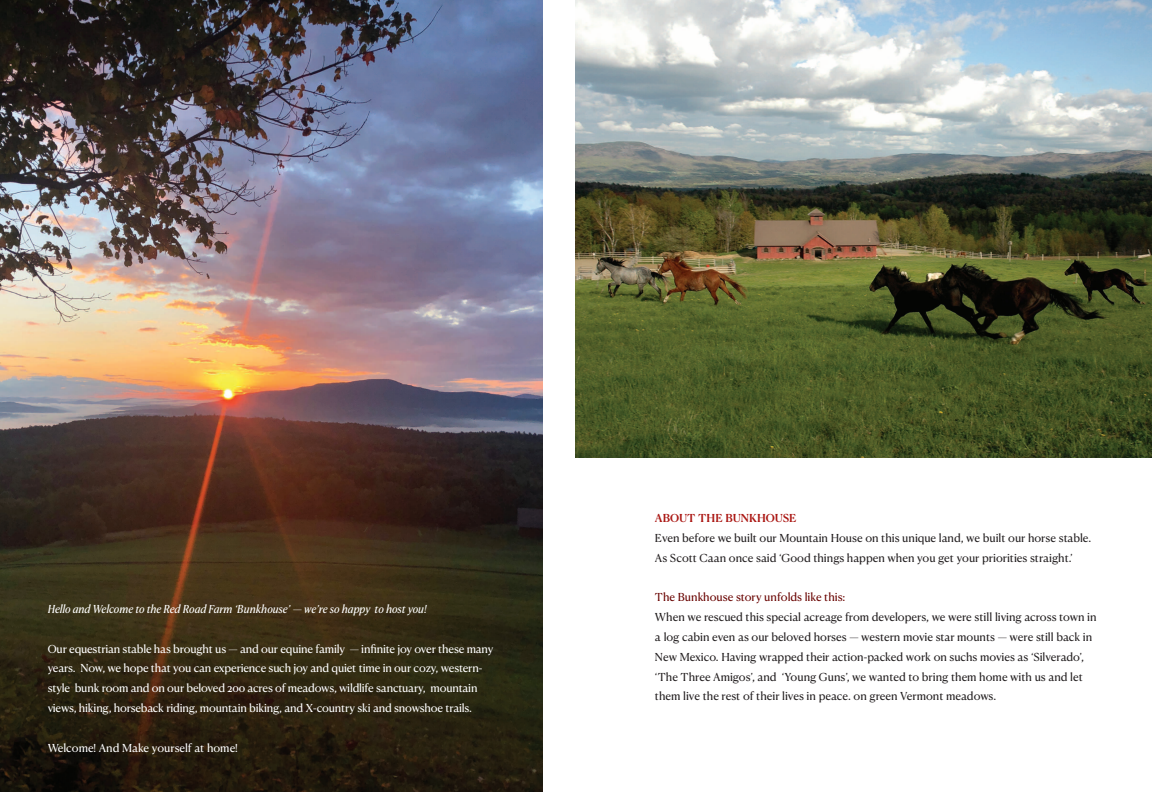
<style>
.page{position:relative;width:1152px;height:792px;background:#fff}
.page>*{position:absolute;margin:0;border:0;box-sizing:border-box;transform-origin:0 0}
.t1{font:11px/19.8px "Canela Text";letter-spacing:-.005em;color:#231f20}
.t2{font:11px/19.8px "Canela Text";letter-spacing:-.015em;color:#fff}
.t3{font:italic 11px "Canela Text";color:#fff}
.t4{font:11px "Canela Text";color:#690300}
.t5{font:500 11px "Canela Text";color:#ab1814}
</style>
<div class="page">
<img style="left:0;top:0;width:543px;height:792px">
<img style="left:575px;top:0;width:577px;height:457px">
<p class="t3" style="left:48px;top:603px;width:380px">Hello and Welcome to the Red Road Farm ‘Bunkhouse’ — we’re so happy to host you!</p>
<p class="t2" style="left:48px;top:639px;width:447px">Our equestrian stable has brought us — and our equine family — infinite joy over these many years. Now, we hope that you can experience such joy and quiet time in our cozy, western&shy;style bunk room and on our beloved 200 acres of meadows, wildlife sanctuary, mountain views, hiking, horseback riding, mountain biking, and X-country ski and snowshoe trails.</p>
<p class="t2" style="left:48px;top:738px;width:192px">Welcome! And Make yourself at home!</p>
<p class="t5" style="left:655px;top:513px;width:143px">ABOUT THE BUNKHOUSE</p>
<p class="t1" style="left:655px;top:529px;width:438px">Even before we built our Mountain House on this unique land, we built our horse stable.<br>As Scott Caan once said ‘Good things happen when you get your priorities straight.’</p>
<p class="t4" style="left:655px;top:592px;width:192px">The Bunkhouse story unfolds like this:</p>
<p class="t1" style="left:655px;top:608px;width:443px">When we rescued this special acreage from developers, we were still living across town in a log cabin even as our beloved horses — western movie star mounts — were still back in New Mexico. Having wrapped their action-packed work on suchs movies as ‘Silverado’, ‘The Three Amigos’, and ‘Young Guns’, we wanted to bring them home with us and let them live the rest of their lives in peace. on green Vermont meadows.</p>
</div>
